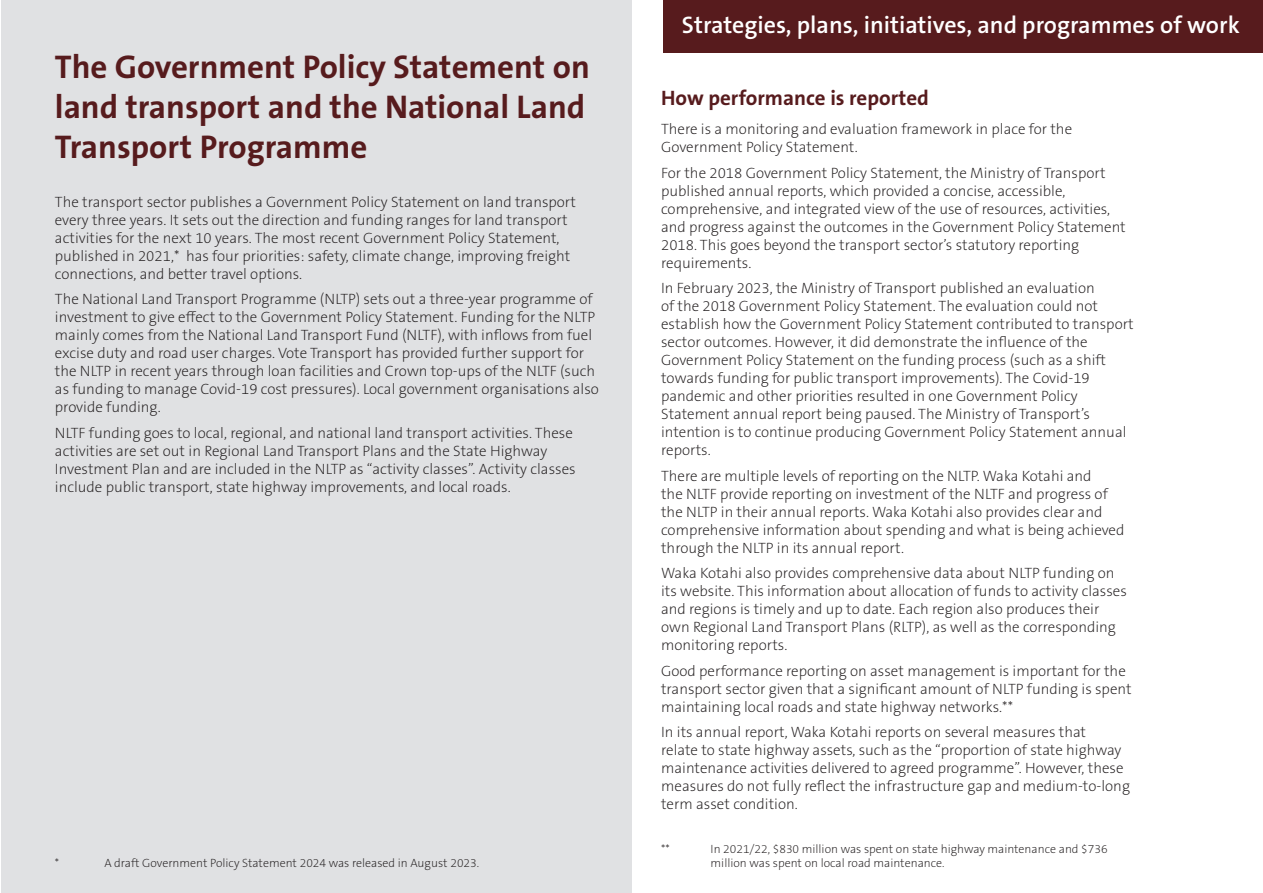
<style>
.page{position:relative;width:1263px;height:893px;background:#fff}
.page>*{position:absolute;margin:0;border:0;box-sizing:border-box;transform-origin:0 0}
.t1{font:700 33px/39.6px "The Sans OT7";color:#571b1d}
.t2{font:600 24px "The Sans OT6";color:#fff}
.t3{font:700 21px "The Sans OT7";color:#571b1d}
.body_text{font:200 15px/18px "The Sans OT2";color:#231f20}
.footnote{font:200 12px/14.4px "The Sans OT2";color:#231f20}
</style>
<div class="page">
<div style="left:1px;top:0;width:630px;height:893px;background:#e0e1e3"></div>
<div style="left:663px;top:0;width:600px;height:53px;background:#571b1d"></div>
<p class="t1" style="left:55px;top:48px;width:537px">The Government Policy Statement on land transport and the National Land<br>Transport Programme</p>
<p class="body_text" style="left:55px;top:193px;width:523px">The transport sector publishes a Government Policy Statement on land transport every three years. It sets out the direction and funding ranges for land transport activities for the next 10 years. The most recent Government Policy Statement, published in 2021,* has four priorities: safety, climate change, improving freight connections, and better travel options.</p>
<p class="body_text" style="left:55px;top:290px;width:545px">The National Land Transport Programme (NLTP) sets out a three-year programme of investment to give effect to the Government Policy Statement. Funding for the NLTP mainly comes from the National Land Transport Fund (NLTF), with inflows from fuel excise duty and road user charges. Vote Transport has provided further support for the NLTP in recent years through loan facilities and Crown top-ups of the NLTF (such as funding to manage Covid-19 cost pressures). Local government organisations also provide funding.</p>
<p class="body_text" style="left:55px;top:424px;width:522px">NLTF funding goes to local, regional, and national land transport activities. These activities are set out in Regional Land Transport Plans and the State Highway Investment Plan and are included in the NLTP as “activity classes”. Activity classes include public transport, state highway improvements, and local roads.</p>
<p class="footnote" style="left:55px;top:856px;width:6px">*</p>
<p class="footnote" style="left:104px;top:856px;width:376px">A draft Government Policy Statement 2024 was released in August 2023.</p>
<p class="t2" style="left:682px;top:9px;width:559px">Strategies, plans, initiatives, and programmes of work</p>
<p class="t3" style="left:661px;top:85px;width:269px">How performance is reported</p>
<p class="body_text" style="left:661px;top:120px;width:413px">There is a monitoring and evaluation framework in place for the<br>Government Policy Statement.</p>
<p class="body_text" style="left:661px;top:164px;width:466px">For the 2018 Government Policy Statement, the Ministry of Transport published annual reports, which provided a concise, accessible, comprehensive, and integrated view of the use of resources, activities, and progress against the outcomes in the Government Policy Statement 2018. This goes beyond the transport sector’s statutory reporting requirements.</p>
<p class="body_text" style="left:661px;top:279px;width:474px">In February 2023, the Ministry of Transport published an evaluation<br>of the 2018 Government Policy Statement. The evaluation could not establish how the Government Policy Statement contributed to transport sector outcomes. However, it did demonstrate the influence of the Government Policy Statement on the funding process (such as a shift towards funding for public transport improvements). The Covid-19 pandemic and other priorities resulted in one Government Policy Statement annual report being paused. The Ministry of Transport’s intention is to continue producing Government Policy Statement annual reports.</p>
<p class="body_text" style="left:661px;top:467px;width:465px">There are multiple levels of reporting on the NLTP. Waka Kotahi and<br>the NLTF provide reporting on investment of the NLTF and progress of the NLTP in their annual reports. Waka Kotahi also provides clear and comprehensive information about spending and what is being achieved through the NLTP in its annual report.</p>
<p class="body_text" style="left:661px;top:564px;width:467px">Waka Kotahi also provides comprehensive data about NLTP funding on its website. This information about allocation of funds to activity classes and regions is timely and up to date. Each region also produces their own Regional Land Transport Plans (RLTP), as well as the corresponding monitoring reports.</p>
<p class="body_text" style="left:661px;top:662px;width:472px">Good performance reporting on asset management is important for the transport sector given that a significant amount of NLTP funding is spent maintaining local roads and state highway networks.**</p>
<p class="body_text" style="left:661px;top:723px;width:470px">In its annual report, Waka Kotahi reports on several measures that<br>relate to state highway assets, such as the “proportion of state highway maintenance activities delivered to agreed programme”. However, these measures do not fully reflect the infrastructure gap and medium-to-long term asset condition.</p>
<p class="footnote" style="left:661px;top:841px;width:10px">**</p>
<p class="footnote" style="left:711px;top:841px;width:398px">In 2021/22, $830 million was spent on state highway maintenance and $736 million was spent on local road maintenance.</p>
</div>
